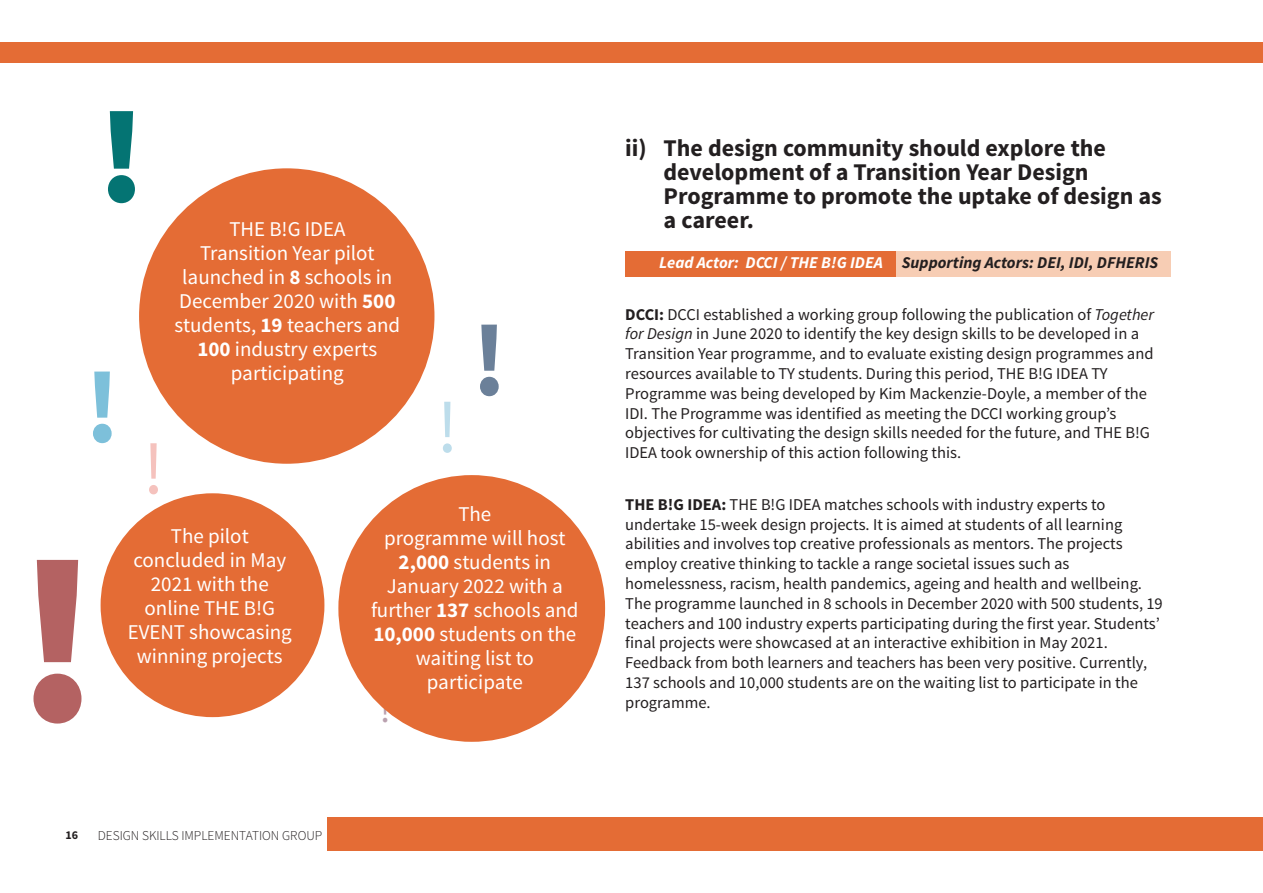
<style>
.page{position:relative;width:1263px;height:893px;background:#fff}
.page>*{position:absolute;margin:0;border:0;box-sizing:border-box;transform-origin:0 0}
.t1{font:900 240px "Source Sans Pro";color:#b46262}
.t2{font:900 135px "Source Sans Pro";color:#047473}
.t3{font:700 105px "Source Sans Pro";color:#7dc0da}
.t4{font:700 105px "Source Sans Pro";color:#6b8099}
.t5{font:75px "Source Sans Pro";color:#f5c2bd}
.t6{font:75px "Source Sans Pro";color:#bdddeb}
.t7{font:37.5px "Source Sans Pro";color:#baa1af}
.t8{font:700 24px/24px "Source Sans Pro";color:#231f20}
.t9{font:21px/24px "Source Sans Pro";color:#fff;text-align:center}
.t10{font:16.5px/19.8px "Source Sans Pro";color:#231f20}
.t11{font:italic 700 16.5px "Source Sans Pro";color:#231f20}
.t12{font:300 13.5px "Source Sans Pro";color:#231f20}
.t13{font:700 12px "Source Sans Pro";color:#231f20}
.s1{font-weight:700}
.s2{color:#fff}
.s3{font-style:italic}
</style>
<div class="page">
<div style="left:0;top:43px;width:1263px;height:20px;background:#e46c35"></div>
<div style="left:328px;top:817px;width:935px;height:33px;background:#e46c35"></div>
<div style="left:625px;top:251px;width:546px;height:25px;background:#f7cdb4"></div>
<div style="left:625px;top:251px;width:270px;height:25px;background:#e46c35"></div>
<div style="left:101px;top:493px;width:223px;height:224px;background:#e46c35;border-radius:50%"></div>
<div style="left:139px;top:168px;width:295px;height:296px;background:#e46c35;border-radius:50%"></div>
<div style="left:338px;top:475px;width:267px;height:267px;background:#e46c35;border-radius:50%"></div>
<p class="t1" style="left:14px;top:497px;width:88px">!</p>
<p class="t2" style="left:97px;top:76px;width:50px">!</p>
<p class="t3" style="left:84px;top:368px;width:38px">!</p>
<p class="t5" style="left:143px;top:440px;width:23px">!</p>
<p class="t9" style="left:229px;top:219px;width:117px">THE B!G IDEA</p>
<p class="t9" style="left:174px;top:243px;width:227px">Transition Year pilot launched in <span class="s1">8</span> schools in<br>December 2020 with <span class="s1">500 </span>students, <span class="s1">19</span> teachers and<br><span class="s1">100</span> industry experts participating</p>
<p class="t6" style="left:436px;top:399px;width:23px">!</p>
<p class="t4" style="left:471px;top:321px;width:38px">!</p>
<p class="t9" style="left:128px;top:526px;width:166px">The pilot concluded in May<br>2021 with the online THE B!G<br>EVENT showcasing winning projects</p>
<p class="t9" style="left:458px;top:504px;width:34px">The</p>
<p class="t9" style="left:371px;top:528px;width:209px">programme will host<br><span class="s1">2,000</span> students in<br>January 2022 with a further <span class="s1">137</span> schools and<br><span class="s1">10,000</span> students on the waiting list to participate</p>
<p class="t7" style="left:380px;top:695px;width:12px">!</p>
<p class="t13" style="left:66px;top:830px;width:14px">16</p>
<p class="t12" style="left:98px;top:828px;width:226px">DESIGN SKILLS IMPLEMENTATION GROUP</p>
<p class="t8" style="left:663px;top:138px;width:500px;text-indent:-38px">ii) The design community should explore the development of a Transition Year Design Programme to promote the uptake of design as a career.</p>
<p class="t11" style="left:659px;top:256px;width:500px"><span class="s2">Lead Actor: DCCI / THE B!G IDEA</span> Supporting Actors: DEI, IDI, DFHERIS</p>
<p class="t10" style="left:625px;top:306px;width:530px"><span class="s1">DCCI:</span> DCCI established a working group following the publication of <span class="s3">Together for Design</span> in June 2020 to identify the key design skills to be developed in a Transition Year programme, and to evaluate existing design programmes and resources available to TY students. During this period, THE B!G IDEA TY Programme was being developed by Kim Mackenzie-Doyle, a member of the IDI. The Programme was identified as meeting the DCCI working group’s objectives for cultivating the design skills needed for the future, and THE B!G IDEA took ownership of this action following this.</p>
<p class="t10" style="left:625px;top:496px;width:539px"><span class="s1">THE B!G IDEA:</span> THE B!G IDEA matches schools with industry experts to undertake 15-week design projects. It is aimed at students of all learning abilities and involves top creative professionals as mentors. The projects employ creative thinking to tackle a range societal issues such as homelessness, racism, health pandemics, ageing and health and wellbeing.<br>The programme launched in 8 schools in December 2020 with 500 students, 19 teachers and 100 industry experts participating during the first year. Students’ final projects were showcased at an interactive exhibition in May 2021.<br>Feedback from both learners and teachers has been very positive. Currently, 137 schools and 10,000 students are on the waiting list to participate in the programme.</p>
</div>
